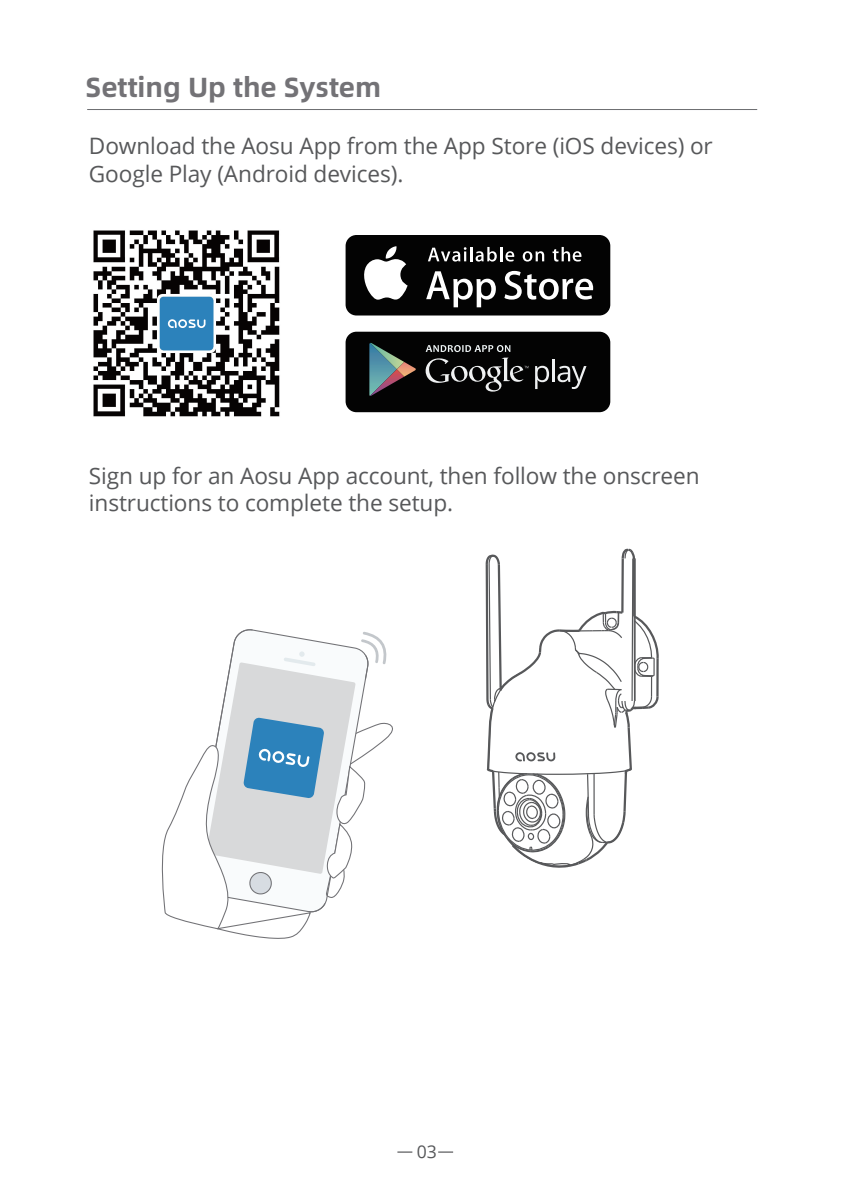
<style>
.page{position:relative;width:851px;height:1191px;background:#fff}
.page>*{position:absolute;margin:0;border:0;box-sizing:border-box;transform-origin:0 0}
.t1{font:700 27.6px "Alibaba Sans";color:#737276}
.t2{font:22.5px/27.6px "Open Sans";letter-spacing:-.005em;color:#57585a}
.t3{font:17.7px "Open Sans";color:#57585a}
</style>
<div class="page">
<div style="left:345px;top:235px;width:265px;height:80px;background:#030303;border-radius:11px"></div>
<svg style="left:364px;top:246px;width:43px;height:54px"></svg>
<svg style="left:426px;top:271px;width:70px;height:36px"></svg>
<svg style="left:504px;top:271px;width:89px;height:29px"></svg>
<svg style="left:428px;top:247px;width:86px;height:14px"></svg>
<svg style="left:522px;top:251px;width:22px;height:10px"></svg>
<svg style="left:552px;top:247px;width:29px;height:14px"></svg>
<div style="left:345px;top:332px;width:265px;height:80px;background:#030303;border-radius:11px"></div>
<svg style="left:369px;top:343px;width:47px;height:53px"></svg>
<svg style="left:535px;top:366px;width:14px;height:23px"></svg>
<hr style="left:552px;top:359px;width:2px;height:23px;background:#eff1f2">
<svg style="left:557px;top:366px;width:29px;height:23px"></svg>
<svg style="left:425px;top:358px;width:103px;height:33px"></svg>
<svg style="left:425px;top:345px;width:85px;height:7px"></svg>
<img style="left:93px;top:230px;width:187px;height:187px">
<div style="left:160px;top:297px;width:53px;height:53px;background:#2c82bb;border-radius:4px"></div>
<svg style="left:168px;top:319px;width:37px;height:9px"></svg>
<svg style="left:161px;top:632px;width:232px;height:307px"></svg>
<svg style="left:485px;top:548px;width:174px;height:320px"></svg>
<hr style="left:87px;top:109px;width:670px;height:1px;background:#6c6d70">
<svg style="left:397px;top:1151px;width:15px;height:1px"></svg>
<svg style="left:438px;top:1151px;width:15px;height:1px"></svg>
<p class="t1" style="left:85px;top:65px;width:297px">Setting Up the System</p>
<p class="t2" style="left:89px;top:132px;width:625px">Download the Aosu App from the App Store (iOS devices) or<br>Google Play (Android devices).</p>
<p class="t2" style="left:89px;top:461px;width:612px">Sign up for an Aosu App account, then follow the onscreen instructions to complete the setup.</p>
<p class="t3" style="left:416px;top:1139px;width:22px">03</p>
</div>
